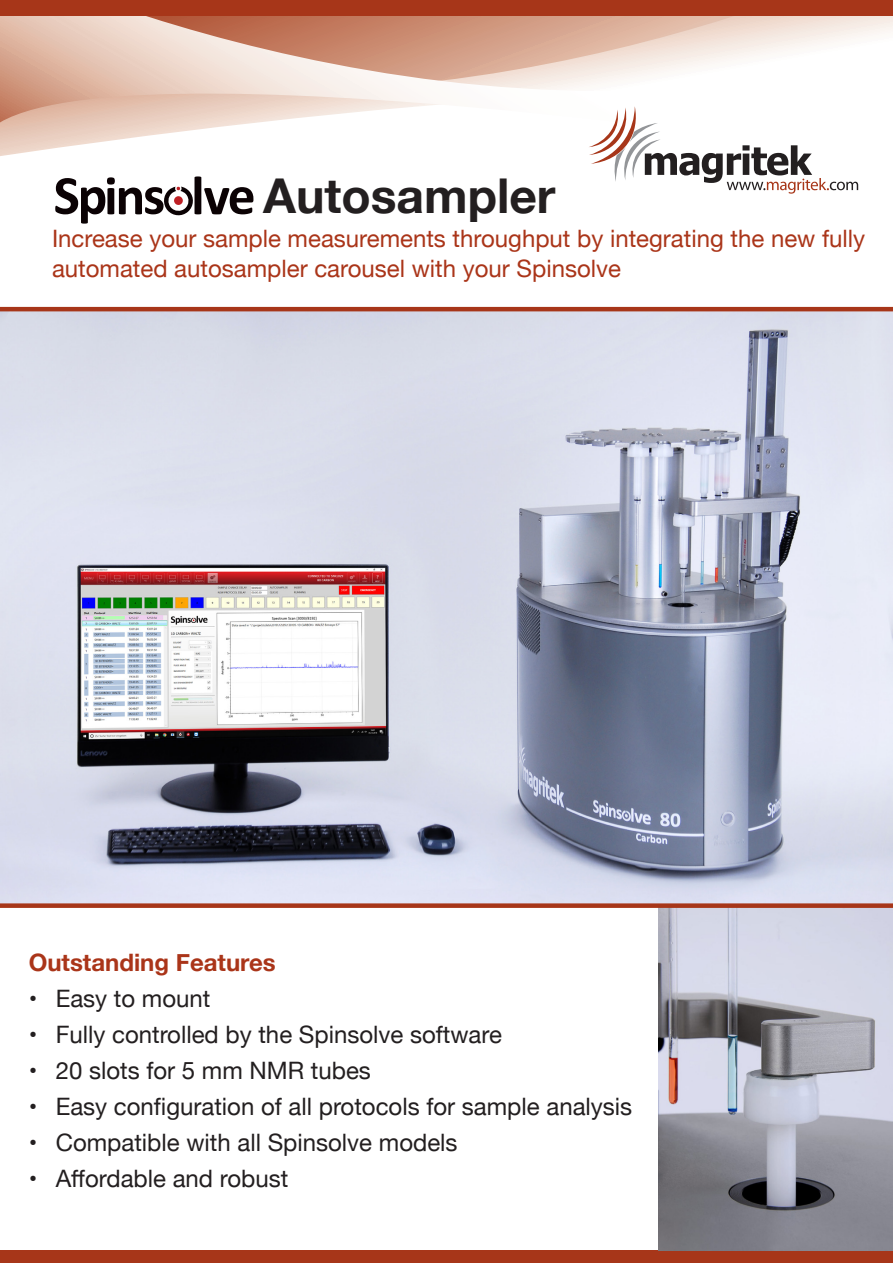
<style>
.page{position:relative;width:893px;height:1263px;background:#fff}
.page>*{position:absolute;margin:0;border:0;box-sizing:border-box;transform-origin:0 0}
.t1{font:700 48px "Helvetica Neue";color:#231f20}
.t2{font:24px "Helvetica Neue";color:#231f20}
.t3{font:24px/30px "Helvetica Neue";color:#aa3519}
.t4{font:700 24px "Helvetica Neue";color:#aa3519}
</style>
<div class="page">
<svg style="left:0;top:16px;width:893px;height:140px"></svg>
<div style="left:0;top:0;width:893px;height:16px;background:#a73619"></div>
<svg style="left:589px;top:106px;width:269px;height:88px"></svg>
<svg style="left:55px;top:176px;width:198px;height:48px"></svg>
<div style="left:174px;top:196px;width:9px;height:9px;background:#be2025;border-radius:50%"></div>
<div style="left:0;top:1250px;width:893px;height:13px;background:#a73619"></div>
<img style="left:659px;top:908px;width:234px;height:342px">
<img style="left:0;top:311px;width:893px;height:592px">
<hr style="left:0;top:307px;width:893px;height:4px;background:#a73619">
<div style="left:0;top:903px;width:893px;height:5px;background:#a73619"></div>
<p class="t1" style="left:263px;top:158px;width:294px">Autosampler</p>
<p class="t3" style="left:52px;top:225px;width:815px">Increase your sample measurements throughput by integrating the new fully automated autosampler carousel with your Spinsolve</p>
<p class="t4" style="left:29px;top:944px;width:249px">Outstanding Features</p>
<p class="t2" style="left:29px;top:981px;width:183px">• Easy to mount</p>
<p class="t2" style="left:29px;top:1017px;width:475px">• Fully controlled by the Spinsolve software</p>
<p class="t2" style="left:29px;top:1053px;width:344px">• 20 slots for 5 mm NMR tubes</p>
<p class="t2" style="left:29px;top:1089px;width:605px">• Easy configuration of all protocols for sample analysis</p>
<p class="t2" style="left:29px;top:1125px;width:430px">• Compatible with all Spinsolve models</p>
<p class="t2" style="left:29px;top:1161px;width:261px">• Affordable and robust</p>
</div>
